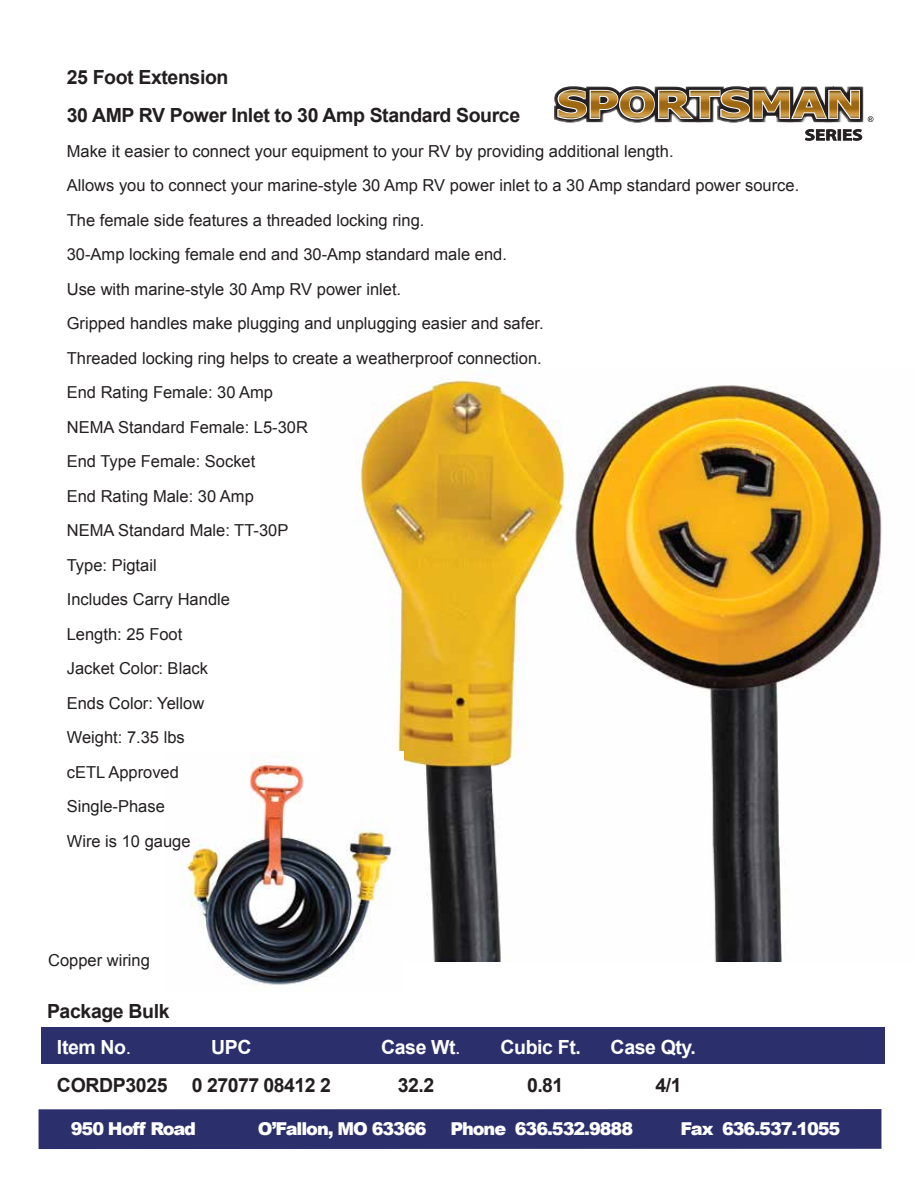
<style>
.page{position:relative;width:918px;height:1188px;background:#fff}
.page>*{position:absolute;margin:0;border:0;box-sizing:border-box;transform-origin:0 0}
.t1{font:700 19.5px/38.2px "Arial";letter-spacing:-.02em;color:#231f20}
.t2{font:700 19.5px "Arial";letter-spacing:-.02em;color:#fff}
.t3{font:900 17.7px "Arial";letter-spacing:-.06em;color:#fff}
.t4{font:16.5px/34.5px "Arial";color:#231f20}
.s1{font-weight:400}
</style>
<div class="page">
<img style="left:355px;top:378px;width:527px;height:583px">
<img style="left:181px;top:752px;width:223px;height:239px">
<div style="left:39px;top:1109px;width:842px;height:40px;background:#2b2f6c"></div>
<div style="left:42px;top:1028px;width:843px;height:36px;background:#2b2f6c"></div>
<svg style="left:554px;top:86px;width:319px;height:55px"></svg>
<p class="t1" style="left:67px;top:59px;width:455px">25 Foot Extension<br>30 AMP RV Power Inlet to 30 Amp Standard Source</p>
<p class="t4" style="left:67px;top:134px;width:734px">Make it easier to connect your equipment to your RV by providing additional length.<br>Allows you to connect your marine-style 30 Amp RV power inlet to a 30 Amp standard power source.<br>The female side features a threaded locking ring.<br>30-Amp locking female end and 30-Amp standard male end.<br>Use with marine-style 30 Amp RV power inlet.<br>Gripped handles make plugging and unplugging easier and safer.<br>Threaded locking ring helps to create a weatherproof connection.<br>End Rating Female: 30 Amp<br>NEMA Standard Female: L5-30R<br>End Type Female: Socket<br>End Rating Male: 30 Amp<br>NEMA Standard Male: TT-30P<br>Type: Pigtail<br>Includes Carry Handle<br>Length: 25 Foot<br>Jacket Color: Black<br>Ends Color: Yellow<br>Weight: 7.35 lbs<br>cETL Approved<br>Single-Phase<br>Wire is 10 gauge</p>
<p class="t4" style="left:48px;top:943px;width:103px">Copper wiring</p>
<p class="t1" style="left:47px;top:992px;width:124px">Package Bulk</p>
<p class="t2" style="left:57px;top:1034px;width:76px">Item No<span class="s1">.</span></p>
<p class="t2" style="left:211px;top:1034px;width:42px">UPC</p>
<p class="t2" style="left:381px;top:1034px;width:81px">Case Wt<span class="s1">.</span></p>
<p class="t2" style="left:501px;top:1034px;width:82px">Cubic Ft.</p>
<p class="t2" style="left:611px;top:1034px;width:87px">Case Qty.</p>
<p class="t1" style="left:57px;top:1067px;width:275px">CORDP3025 0 27077 08412 2</p>
<p class="t1" style="left:398px;top:1067px;width:38px">32.2</p>
<p class="t1" style="left:527px;top:1067px;width:38px">0.81</p>
<p class="t1" style="left:655px;top:1067px;width:28px">4/1</p>
<p class="t3" style="left:71px;top:1115px;width:127px">950 Hoff Road</p>
<p class="t3" style="left:258px;top:1115px;width:170px">O’Fallon, MO 63366</p>
<p class="t3" style="left:450px;top:1115px;width:184px">Phone 636.532.9888</p>
<p class="t3" style="left:681px;top:1115px;width:161px">Fax 636.537.1055</p>
</div>
